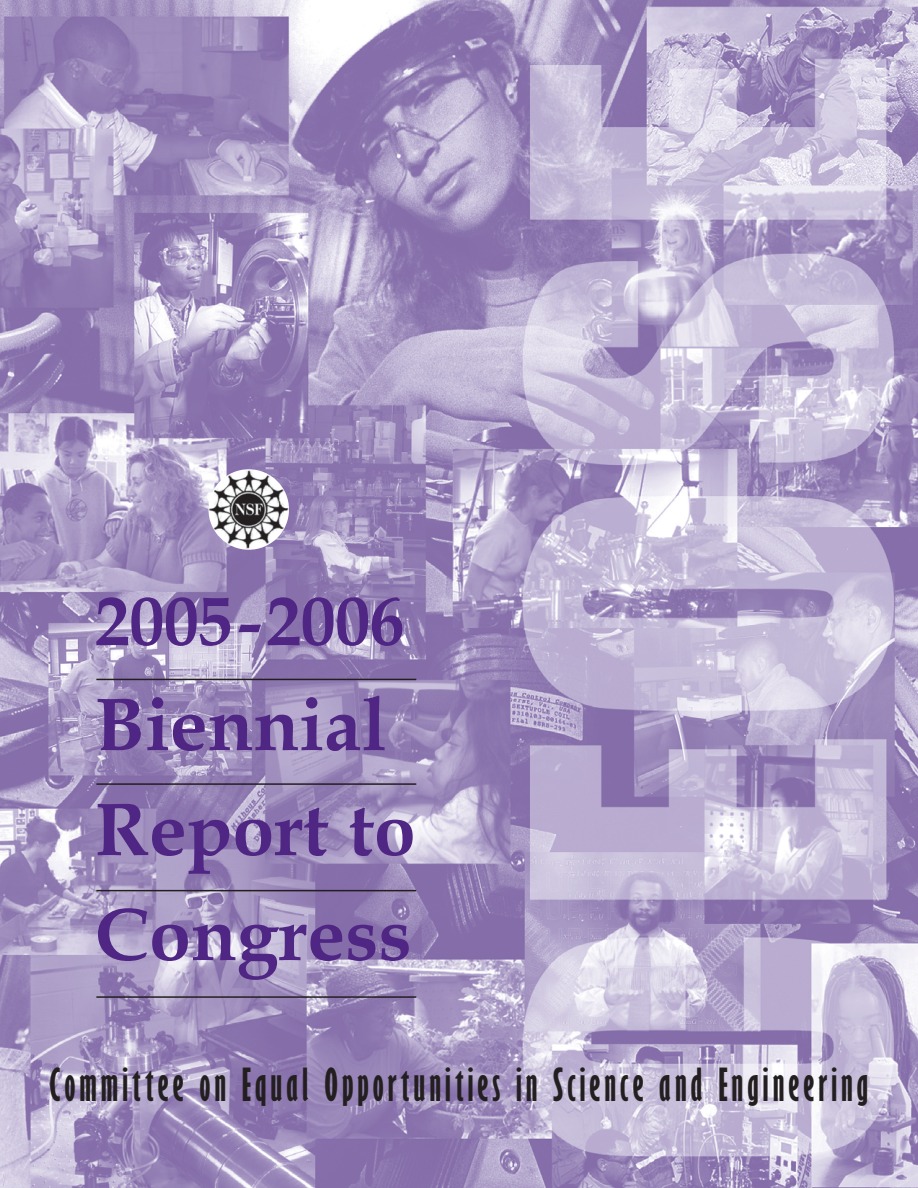
<style>
.page{position:relative;width:918px;height:1188px;background:#fff}
.page>*{position:absolute;margin:0;border:0;box-sizing:border-box;transform-origin:0 0}
.t1{font:700 75px/105px "Book Antiqua";color:#4f2683}
.t2{font:700 69px "Book Antiqua";color:#4f2683}
.t3{font:700 extra-condensed 42px "Gill Sans";letter-spacing:.095em;color:#231f20}
</style>
<div class="page">
<img style="left:0;top:0;width:918px;height:1188px">
<img style="left:209px;top:469px;width:80px;height:81px;border-radius:50%">
<hr style="left:96px;top:890px;width:320px;height:1px;background:#231f20">
<hr style="left:96px;top:783px;width:320px;height:2px;background:#231f20">
<hr style="left:96px;top:679px;width:320px;height:1px;background:#231f20">
<hr style="left:96px;top:996px;width:320px;height:2px;background:#231f20">
<p class="t2" style="left:95px;top:595px;width:311px">2005-2006</p>
<p class="t1" style="left:95px;top:680px;width:322px">Biennial<br>Report to<br>Congress</p>
<p class="t3" style="left:49px;top:1068px;width:820px">Committee on Equal Opportunities in Science and Engineering</p>
</div>
